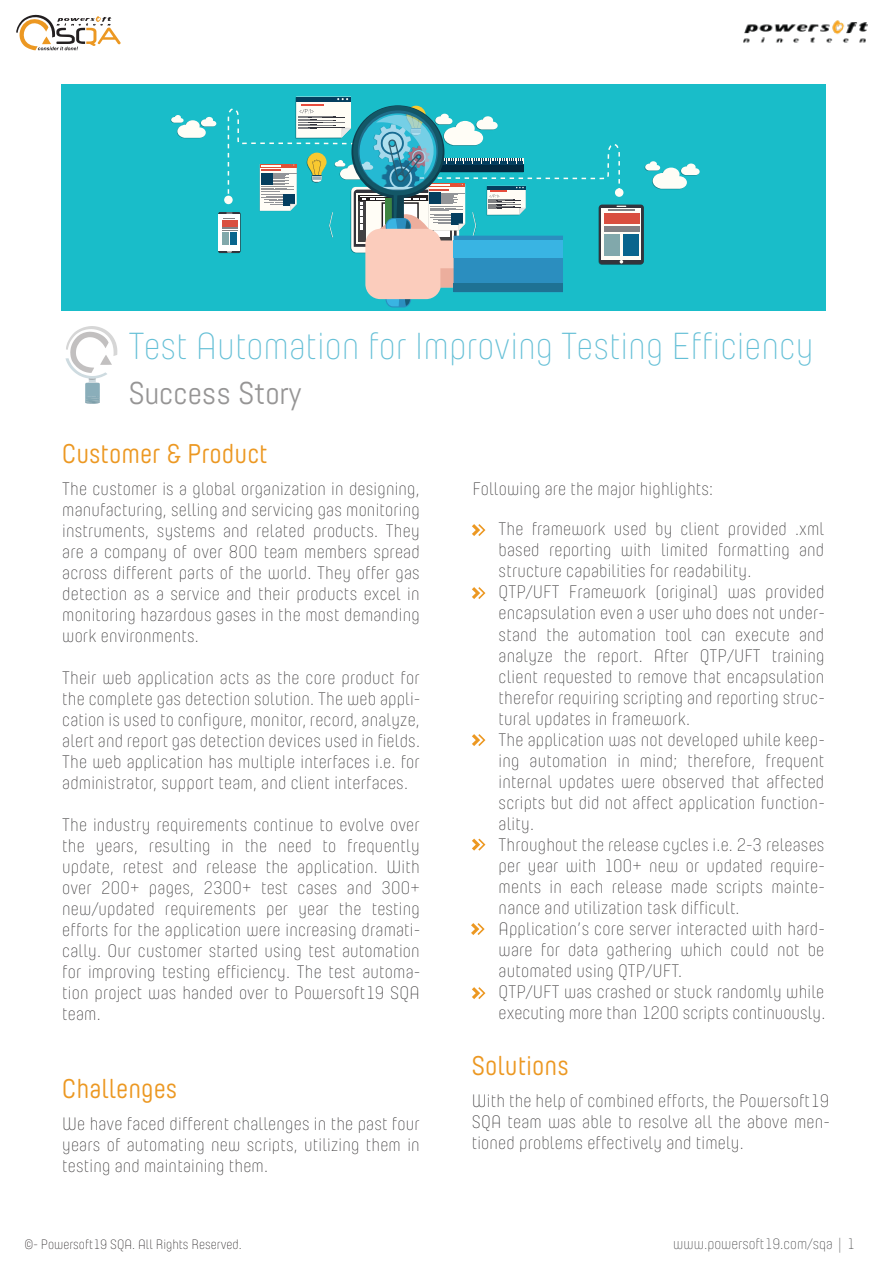
<style>
.page{position:relative;width:893px;height:1263px;background:#fff}
.page>*{position:absolute;margin:0;border:0;box-sizing:border-box;transform-origin:0 0}
.t1{font:100 37.5px "Yummo";color:#64bfd6}
.t2{font:31.5px "Abel";color:#969595}
.t3{font:27px "Yummo";color:#ec9822}
.t4{font:100 18px/21px "Yummo";letter-spacing:.01em;color:#3a3839;text-align:justify}
.t5{font:100 15px "Yummo";color:#3f3f41}
.t6{font:100 13.5px "Yummo";color:#231f20}
</style>
<div class="page">
<div style="left:61px;top:85px;width:765px;height:226px;background:#19bdc9"></div>
<svg style="left:65px;top:326px;width:52px;height:78px"></svg>
<svg style="left:16px;top:14px;width:105px;height:36px"></svg>
<img style="left:743px;top:20px;width:125px;height:23px">
<svg style="left:472px;top:524px;width:13px;height:12px"></svg>
<svg style="left:472px;top:839px;width:13px;height:12px"></svg>
<svg style="left:472px;top:987px;width:13px;height:12px"></svg>
<svg style="left:471px;top:923px;width:14px;height:12px"></svg>
<svg style="left:472px;top:587px;width:13px;height:12px"></svg>
<svg style="left:472px;top:734px;width:13px;height:12px"></svg>
<svg style="left:218px;top:212px;width:23px;height:41px"></svg>
<div style="left:219px;top:214px;width:21px;height:36px;background:#fff"></div>
<svg style="left:171px;top:115px;width:45px;height:23px"></svg>
<svg style="left:645px;top:161px;width:55px;height:28px"></svg>
<div style="left:599px;top:205px;width:45px;height:59px;background:#33343c;border-radius:3px"></div>
<svg style="left:621px;top:208px;width:20px;height:51px"></svg>
<div style="left:623px;top:234px;width:16px;height:21px;background:#09658d"></div>
<hr style="left:604px;top:226px;width:35px;height:1px;background:#818285">
<hr style="left:604px;top:228px;width:35px;height:1px;background:#818285">
<hr style="left:604px;top:230px;width:35px;height:1px;background:#818285">
<div style="left:604px;top:213px;width:35px;height:11px;background:#d94f3f"></div>
<svg style="left:621px;top:206px;width:13px;height:5px"></svg>
<svg style="left:563px;top:144px;width:58px;height:121px"></svg>
<div style="left:615px;top:188px;width:8px;height:9px;background:#fffdf6;border-radius:50%"></div>
<svg style="left:222px;top:97px;width:341px;height:210px"></svg>
<div style="left:454px;top:240px;width:109px;height:17px;background:#39b4e3"></div>
<div style="left:454px;top:283px;width:109px;height:8px;background:#1e7294"></div>
<svg style="left:358px;top:110px;width:80px;height:81px"></svg>
<h1 class="t1" style="left:128px;top:326px;width:687px">Test Automation for Improving Testing Efficiency</h1>
<h2 class="t2" style="left:128px;top:374px;width:174px">Success Story</h2>
<h3 class="t3" style="left:62px;top:434px;width:207px">Customer &amp; Product</h3>
<p class="t4" style="left:62px;top:479px;width:359px">The customer is a global organization in designing, manufacturing, selling and servicing gas monitoring instruments, systems and related products. They are a company of over 800 team members spread across different parts of the world. They offer gas detection as a service and their products excel in monitoring hazardous gases in the most demanding work environments.</p>
<p class="t4" style="left:62px;top:668px;width:359px">Their web application acts as the core product for the complete gas detection solution. The web appli&shy;cation is used to configure, monitor, record, analyze, alert and report gas detection devices used in fields.<br>The web application has multiple interfaces i.e. for administrator, support team, and client interfaces.</p>
<p class="t4" style="left:62px;top:815px;width:359px">The industry requirements continue to evolve over the years, resulting in the need to frequently update, retest and release the application. With over 200+ pages, 2300+ test cases and 300+ new/updated requirements per year the testing efforts for the application were increasing dramati&shy;cally. Our customer started using test automation for improving testing efficiency. The test automa&shy;tion project was handed over to Powersoft19 SQA team.</p>
<h3 class="t3" style="left:62px;top:1069px;width:117px">Challenges</h3>
<p class="t4" style="left:62px;top:1114px;width:359px">We have faced different challenges in the past four years of automating new scripts, utilizing them in testing and maintaining them.</p>
<p class="t4" style="left:472px;top:479px;width:242px">Following are the major highlights:</p>
<p class="t4" style="left:499px;top:519px;width:328px;text-align:left">The framework used by client provided .xml based reporting with limited formatting and structure capabilities for readability.<br>QTP/UFT Framework (original) was provided encapsulation even a user who does not under&shy;stand the automation tool can execute and analyze the report. After QTP/UFT training client requested to remove that encapsulation therefor requiring scripting and reporting struc&shy;tural updates in framework.<br>The application was not developed while keep&shy;ing automation in mind; therefore, frequent internal updates were observed that affected scripts but did not affect application function&shy;ality.<br>Throughout the release cycles i.e. 2-3 releases per year with 100+ new or updated require&shy;ments in each release made scripts mainte&shy;nance and utilization task difficult.<br>Application’s core server interacted with hard&shy;ware for data gathering which could not be automated using QTP/UFT.<br>QTP/UFT was crashed or stuck randomly while executing more than 1200 scripts continuously.</p>
<h3 class="t3" style="left:471px;top:1046px;width:99px">Solutions</h3>
<p class="t4" style="left:472px;top:1091px;width:359px">With the help of combined efforts, the Powersoft19<br>SQA team was able to resolve all the above men&shy;tioned problems effectively and timely.</p>
<p class="t6" style="left:25px;top:1237px;width:219px">©- Powersoft19 SQA. All Rights Reserved.</p>
<p class="t5" style="left:673px;top:1236px;width:183px">www.powersoft19.com/sqa | 1</p>
</div>
